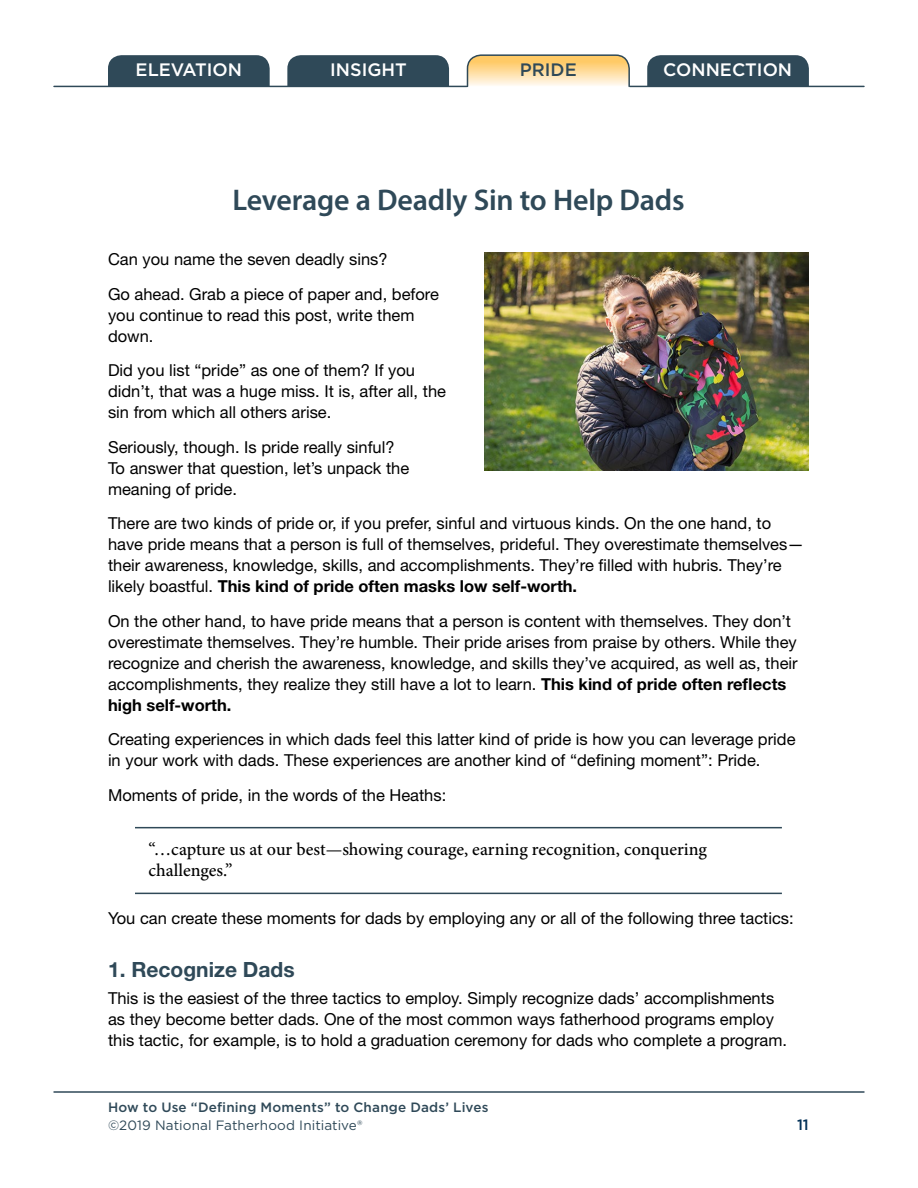
<style>
.page{position:relative;width:918px;height:1188px;background:#fff}
.page>*{position:absolute;margin:0;border:0;box-sizing:border-box;transform-origin:0 0}
.t1{font:600 30px "Myriad Pro";letter-spacing:-.01em;color:#2f4958}
.t2{font:700 21px "Helvetica Neue LT Std";color:#2f4958}
.t3{font:500 18px/21px "Minion Pro";color:#000}
.t4{font:500 18px "Gotham";color:#fff}
.t5{font:500 18px "Gotham";color:#2f4958}
.t6{font:16.5px/21px "Helvetica Neue LT Std";color:#000}
.t7{font:500 15px "Gotham";color:#003057}
.t8{font:500 13.5px "Gotham";letter-spacing:.015em;color:#2f4958}
.t9{font:13.5px "Gotham";letter-spacing:.01em;color:#2f4958}
.s1{font-weight:700}
</style>
<div class="page">
<hr style="left:54px;top:1091px;width:810px;height:2px;background:#2f4958">
<hr style="left:135px;top:827px;width:647px;height:1px;background:#2f4958">
<hr style="left:135px;top:893px;width:647px;height:1px;background:#2f4958">
<img style="left:485px;top:252px;width:324px;height:218px">
<div style="left:108px;top:55px;width:162px;height:31px;background:#2f4958"></div>
<svg style="left:466px;top:54px;width:165px;height:34px;background:#f2d7a4"></svg>
<div style="left:287px;top:55px;width:162px;height:31px;background:#2f4958"></div>
<div style="left:647px;top:55px;width:162px;height:31px;background:#2f4958"></div>
<hr style="left:54px;top:86px;width:413px;height:1px;background:#2f4958">
<hr style="left:630px;top:86px;width:234px;height:1px;background:#2f4958">
<p class="t4" style="left:136px;top:58px;width:108px">ELEVATION</p>
<p class="t4" style="left:330px;top:58px;width:78px">INSIGHT</p>
<p class="t5" style="left:520px;top:58px;width:58px">PRIDE</p>
<p class="t4" style="left:663px;top:58px;width:130px">CONNECTION</p>
<h1 class="t1" style="left:232px;top:181px;width:454px">Leverage a Deadly Sin to Help Dads</h1>
<p class="t6" style="left:108px;top:242px;width:332px;line-height:34.5px">Can you name the seven deadly sins?<br>Go ahead. Grab a piece of paper and, before</p>
<p class="t6" style="left:108px;top:304px;width:308px">you continue to read this post, write them down.</p>
<p class="t6" style="left:108px;top:360px;width:340px">Did you list “pride” as one of them? If you didn’t, that was a huge miss. It is, after all, the sin from which all others arise.</p>
<p class="t6" style="left:108px;top:436px;width:303px">Seriously, though. Is pride really sinful?<br>To answer that question, let’s unpack the meaning of pride.</p>
<p class="t6" style="left:108px;top:513px;width:697px">There are two kinds of pride or, if you prefer, sinful and virtuous kinds. On the one hand, to have pride means that a person is full of themselves, prideful. They overestimate themselves— their awareness, knowledge, skills, and accomplishments. They’re filled with hubris. They’re likely boastful. <span class="s1">This kind of pride often masks low self-worth.</span></p>
<p class="t6" style="left:108px;top:610px;width:691px">On the other hand, to have pride means that a person is content with themselves. They don’t overestimate themselves. They’re humble. Their pride arises from praise by others. While they recognize and cherish the awareness, knowledge, and skills they’ve acquired, as well as, their accomplishments, they realize they still have a lot to learn. <span class="s1">This kind of pride often reflects high self-worth.</span></p>
<p class="t6" style="left:108px;top:729px;width:689px">Creating experiences in which dads feel this latter kind of pride is how you can leverage pride in your work with dads. These experiences are another kind of “defining moment”: Pride.</p>
<p class="t6" style="left:108px;top:784px;width:340px">Moments of pride, in the words of the Heaths:</p>
<p class="t3" style="left:148px;top:839px;width:560px">“…capture us at our best—showing courage, earning recognition, conquering challenges.”</p>
<p class="t6" style="left:108px;top:908px;width:687px">You can create these moments for dads by employing any or all of the following three tactics:</p>
<p class="t2" style="left:108px;top:956px;width:188px">1. Recognize Dads</p>
<p class="t6" style="left:108px;top:988px;width:681px">This is the easiest of the three tactics to employ. Simply recognize dads’ accomplishments as they become better dads. One of the most common ways fatherhood programs employ this tactic, for example, is to hold a graduation ceremony for dads who complete a program.</p>
<p class="t8" style="left:108px;top:1099px;width:382px">How to Use “Defining Moments” to Change Dads’ Lives</p>
<p class="t9" style="left:108px;top:1117px;width:256px">©2019 National Fatherhood Initiative®</p>
<p class="t7" style="left:797px;top:1115px;width:13px">11</p>
</div>
